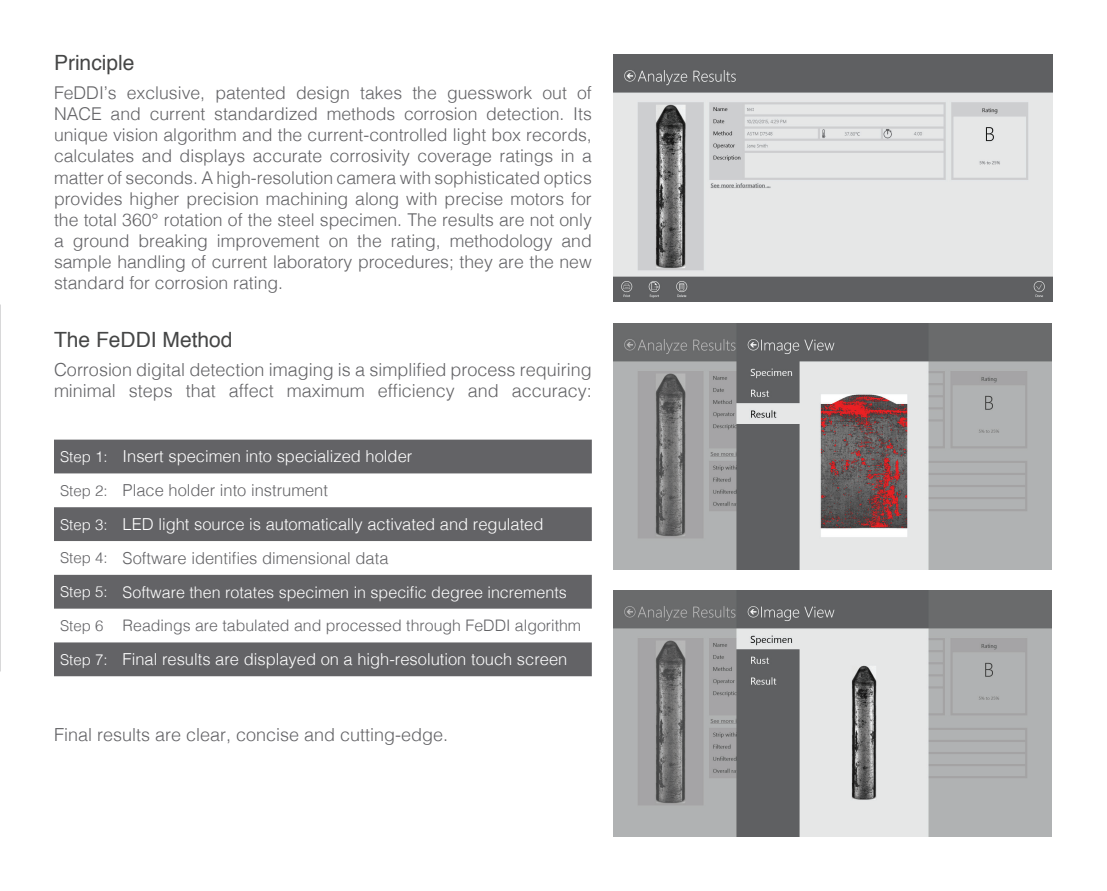
<style>
.page{position:relative;width:1107px;height:891px;background:#fff}
.page>*{position:absolute;margin:0;border:0;box-sizing:border-box;transform-origin:0 0}
.t1{font:21px "Helvetica";color:#454646}
.Paragraph_Style_1{font:300 18px/21.6px "Helvetica";color:#636366}
.Paragraph_Style_1-2{font:300 17.7px/21.1px "Helvetica";color:#636366;text-align:justify}
.t2{font:300 16.5px "Helvetica";color:#fff}
.t3{font:300 16.5px "Helvetica";color:#636366}
.t4{font:300 16.05px "Helvetica";color:#fff}
.t5{font:300 15.9px "Helvetica";color:#636366}
.t6{font:300 15px "Helvetica";color:#fff}
.t7{font:300 15px "Helvetica";color:#636366}
</style>
<div class="page">
<img style="left:613px;top:54px;width:440px;height:247px">
<img style="left:613px;top:323px;width:439px;height:247px">
<img style="left:613px;top:590px;width:439px;height:247px">
<svg style="left:54px;top:440px;width:538px;height:236px;fill:#636366"></svg>
<p class="t1" style="left:54px;top:46px;width:82px">Principle</p>
<p class="Paragraph_Style_1-2" style="left:54px;top:81px;width:539px">FeDDI’s exclusive, patented design takes the guesswork out of NACE and current standardized methods corrosion detection. Its unique vision algorithm and the current-controlled light box records, calculates and displays accurate corrosivity coverage ratings in a matter of seconds. A high-resolution camera with sophisticated optics provides higher precision machining along with precise motors for the total 360° rotation of the steel specimen. The results are not only a ground breaking improvement on the rating, methodology and sample handling of current laboratory procedures; they are the new standard for corrosion rating.</p>
<p class="t1" style="left:54px;top:324px;width:180px">The FeDDI Method</p>
<p class="Paragraph_Style_1" style="left:54px;top:357px;width:539px">Corrosion digital detection imaging is a simplified process requiring minimal steps that affect maximum efficiency and accuracy:</p>
<p class="t6" style="left:60px;top:444px;width:49px">Step 1:</p>
<p class="t2" style="left:123px;top:443px;width:291px">Insert specimen into specialized holder</p>
<p class="t7" style="left:60px;top:478px;width:49px">Step 2:</p>
<p class="t3" style="left:123px;top:476px;width:207px">Place holder into instrument</p>
<p class="t6" style="left:60px;top:511px;width:49px">Step 3:</p>
<p class="t2" style="left:123px;top:510px;width:422px">LED light source is automatically activated and regulated</p>
<p class="t7" style="left:60px;top:545px;width:49px">Step 4:</p>
<p class="t3" style="left:123px;top:544px;width:267px">Software identifies dimensional data</p>
<p class="t6" style="left:60px;top:579px;width:49px">Step 5:</p>
<p class="t4" style="left:123px;top:578px;width:446px">Software then rotates specimen in specific degree increments</p>
<p class="t7" style="left:60px;top:613px;width:45px">Step 6</p>
<p class="t5" style="left:123px;top:612px;width:460px">Readings are tabulated and processed through FeDDI algorithm</p>
<p class="t6" style="left:60px;top:647px;width:49px">Step 7:</p>
<p class="t2" style="left:123px;top:645px;width:446px">Final results are displayed on a high-resolution touch screen</p>
<p class="Paragraph_Style_1" style="left:54px;top:723px;width:396px">Final results are clear, concise and cutting-edge.</p>
</div>
